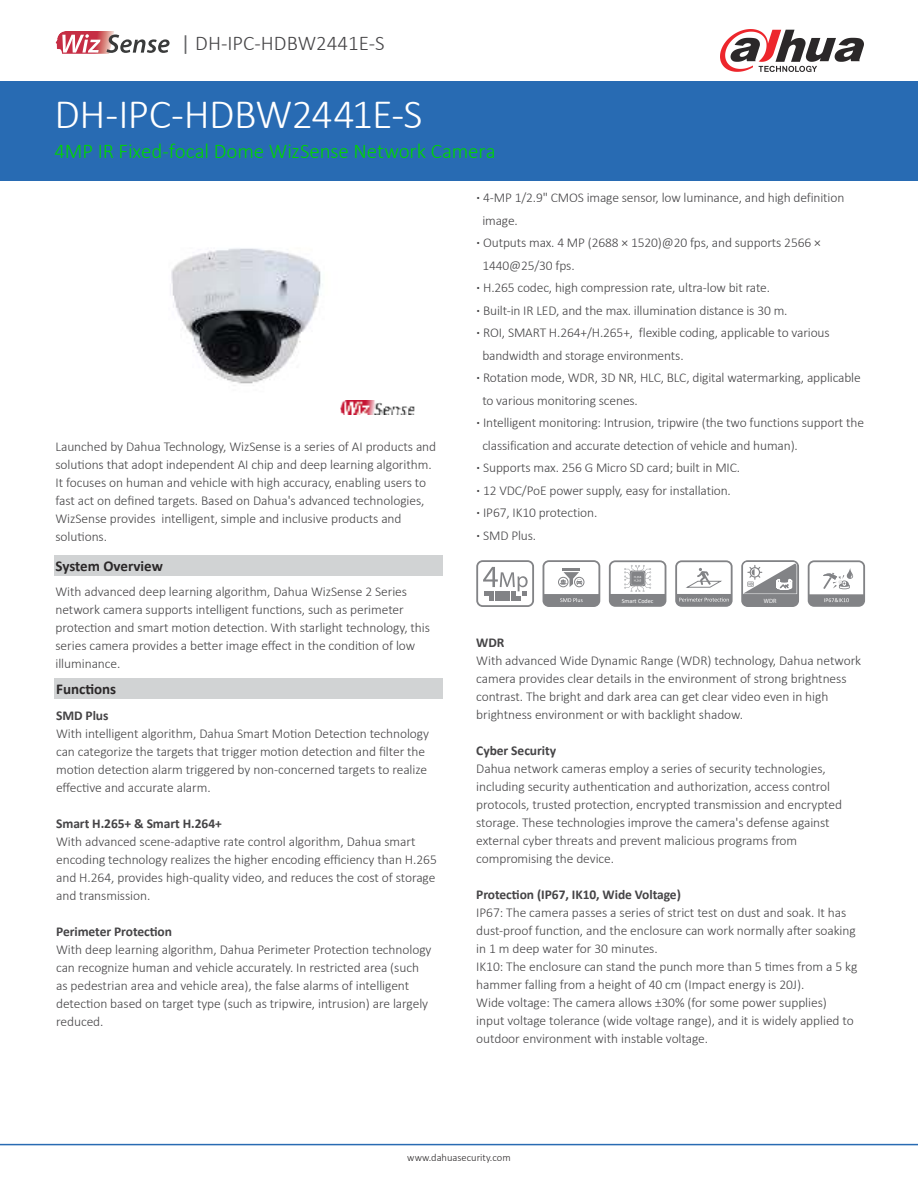
<style>
.page{position:relative;width:918px;height:1188px;background:#fff}
.page>*{position:absolute;margin:0;border:0;box-sizing:border-box;transform-origin:0 0}
.t1{font:300 42px "Calibri";letter-spacing:-.02em;color:#fff}
.t2{font:300 21px "Calibri";letter-spacing:-.005em;color:#00d600}
.t3{font:300 21px "Calibri";color:#454446}
.t4{font:700 15px "Calibri";color:#2b2829}
.t5{font:300 13.5px/18px "Calibri";letter-spacing:-.005em;color:#454446}
.t6{font:700 13.5px "Calibri";letter-spacing:-.005em;color:#454446}
.t7{font:300 10.5px "Calibri";color:#2b2829}
.t8{font:6.15px "Calibri";color:#fff}
.t9{font:6.15px "Myriad Pro";color:#fff}
.s1{font-weight:400;color:#656668}
.s2{font-weight:700}
</style>
<div class="page">
<div style="left:0;top:81px;width:918px;height:100px;background:#286bb3"></div>
<hr style="left:0;top:1144px;width:918px;height:1px;background:#286bb3">
<svg style="left:720px;top:29px;width:144px;height:43px"></svg>
<img style="left:171px;top:248px;width:150px;height:138px">
<div style="left:54px;top:556px;width:389px;height:20px;background:#d1d3d4"></div>
<div style="left:54px;top:679px;width:389px;height:20px;background:#d1d3d4"></div>
<img style="left:56px;top:31px;width:58px;height:23px">
<svg style="left:62px;top:34px;width:38px;height:19px"></svg>
<svg style="left:106px;top:35px;width:64px;height:18px"></svg>
<img style="left:340px;top:400px;width:75px;height:15px">
<svg style="left:609px;top:560px;width:57px;height:47px"></svg>
<svg style="left:675px;top:560px;width:58px;height:47px"></svg>
<svg style="left:741px;top:560px;width:58px;height:47px"></svg>
<svg style="left:808px;top:560px;width:57px;height:47px"></svg>
<svg style="left:543px;top:560px;width:57px;height:47px"></svg>
<svg style="left:476px;top:560px;width:58px;height:47px"></svg>
<h2 class="t3" style="left:181px;top:35px;width:205px"><span class="s1">|</span> DH-IPC-HDBW2441E-S</h2>
<h1 class="t1" style="left:55px;top:98px;width:370px">DH-IPC-HDBW2441E-S</h1>
<h2 class="t2" style="left:55px;top:143px;width:443px">4MP IR Fixed-focal Dome WizSense Network Camera</h2>
<p class="t5" style="left:477px;top:190px;width:369px"><span class="s2">·</span> 4-MP 1/2.9" CMOS image sensor, low luminance, and high definition</p>
<p class="t5" style="left:482px;top:212px;width:37px">image.</p>
<p class="t5" style="left:477px;top:235px;width:346px"><span class="s2">·</span> Outputs max. 4 MP (2688 × 1520)@20 fps, and supports 2566 ×</p>
<p class="t5" style="left:482px;top:257px;width:94px">1440@25/30 fps.</p>
<p class="t5" style="left:477px;top:280px;width:295px"><span class="s2">·</span> H.265 codec, high compression rate, ultra-low bit rate.</p>
<p class="t5" style="left:477px;top:302px;width:313px"><span class="s2">·</span> Built-in IR LED, and the max. illumination distance is 30 m.</p>
<p class="t5" style="left:477px;top:325px;width:355px"><span class="s2">·</span> ROI, SMART H.264+/H.265+, flexible coding, applicable to various</p>
<p class="t5" style="left:482px;top:347px;width:203px">bandwidth and storage environments.</p>
<p class="t5" style="left:477px;top:370px;width:386px"><span class="s2">·</span> Rotation mode, WDR, 3D NR, HLC, BLC, digital watermarking, applicable</p>
<p class="t5" style="left:482px;top:392px;width:157px">to various monitoring scenes.</p>
<p class="t5" style="left:477px;top:415px;width:389px"><span class="s2">·</span> Intelligent monitoring: Intrusion, tripwire (the two functions support the</p>
<p class="t5" style="left:482px;top:437px;width:317px">classification and accurate detection of vehicle and human).</p>
<p class="t5" style="left:477px;top:460px;width:265px"><span class="s2">·</span> Supports max. 256 G Micro SD card; built in MIC.</p>
<p class="t5" style="left:477px;top:482px;width:256px"><span class="s2">·</span> 12 VDC/PoE power supply, easy for installation.</p>
<p class="t5" style="left:477px;top:505px;width:122px"><span class="s2">·</span> IP67, IK10 protection.</p>
<p class="t5" style="left:477px;top:527px;width:61px"><span class="s2">·</span> SMD Plus.</p>
<p class="t4" style="left:56px;top:561px;width:109px">System Overview</p>
<p class="t5" style="left:56px;top:584px;width:376px">With advanced deep learning algorithm, Dahua WizSense 2 Series network camera supports intelligent functions, such as perimeter protection and smart motion detection. With starlight technology, this series camera provides a better image effect in the condition of low illuminance.</p>
<p class="t5" style="left:56px;top:438px;width:382px">Launched by Dahua Technology, WizSense is a series of AI products and solutions that adopt independent AI chip and deep learning algorithm.<br>It focuses on human and vehicle with high accuracy, enabling users to fast act on defined targets. Based on Dahua's advanced technologies, WizSense provides intelligent, simple and inclusive products and solutions.</p>
<p class="t8" style="left:622px;top:597px;width:33px">Smart Codec</p>
<p class="t9" style="left:764px;top:597px;width:14px">WDR</p>
<p class="t6" style="left:476px;top:638px;width:30px">WDR</p>
<p class="t5" style="left:476px;top:652px;width:386px">With advanced Wide Dynamic Range (WDR) technology, Dahua network camera provides clear details in the environment of strong brightness contrast. The bright and dark area can get clear video even in high brightness environment or with backlight shadow.</p>
<p class="t6" style="left:476px;top:746px;width:81px">Cyber Security</p>
<p class="t5" style="left:476px;top:760px;width:367px">Dahua network cameras employ a series of security technologies, including security authentication and authorization, access control protocols, trusted protection, encrypted transmission and encrypted storage. These technologies improve the camera's defense against external cyber threats and prevent malicious programs from compromising the device.</p>
<p class="t6" style="left:476px;top:885px;width:206px">Protection (IP67, IK10, Wide Voltage)</p>
<p class="t5" style="left:476px;top:904px;width:383px">IP67: The camera passes a series of strict test on dust and soak. It has dust-proof function, and the enclosure can work normally after soaking in 1 m deep water for 30 minutes.<br>IK10: The enclosure can stand the punch more than 5 times from a 5 kg hammer falling from a height of 40 cm (Impact energy is 20J).<br>Wide voltage: The camera allows ±30% (for some power supplies) input voltage tolerance (wide voltage range), and it is widely applied to outdoor environment with instable voltage.</p>
<p class="t4" style="left:56px;top:679px;width:62px">Functions</p>
<p class="t6" style="left:56px;top:711px;width:54px">SMD Plus</p>
<p class="t5" style="left:56px;top:724px;width:375px">With intelligent algorithm, Dahua Smart Motion Detection technology can categorize the targets that trigger motion detection and filter the motion detection alarm triggered by non-concerned targets to realize effective and accurate alarm.</p>
<p class="t6" style="left:56px;top:819px;width:167px">Smart H.265+ &amp; Smart H.264+</p>
<p class="t5" style="left:56px;top:832px;width:382px">With advanced scene-adaptive rate control algorithm, Dahua smart encoding technology realizes the higher encoding efficiency than H.265 and H.264, provides high-quality video, and reduces the cost of storage and transmission.</p>
<p class="t6" style="left:56px;top:922px;width:117px">Perimeter Protection</p>
<p class="t5" style="left:56px;top:940px;width:377px">With deep learning algorithm, Dahua Perimeter Protection technology can recognize human and vehicle accurately. In restricted area (such as pedestrian area and vehicle area), the false alarms of intelligent detection based on target type (such as tripwire, intrusion) are largely reduced.</p>
<p class="t7" style="left:407px;top:1153px;width:105px">www.dahuasecurity.com</p>
</div>
